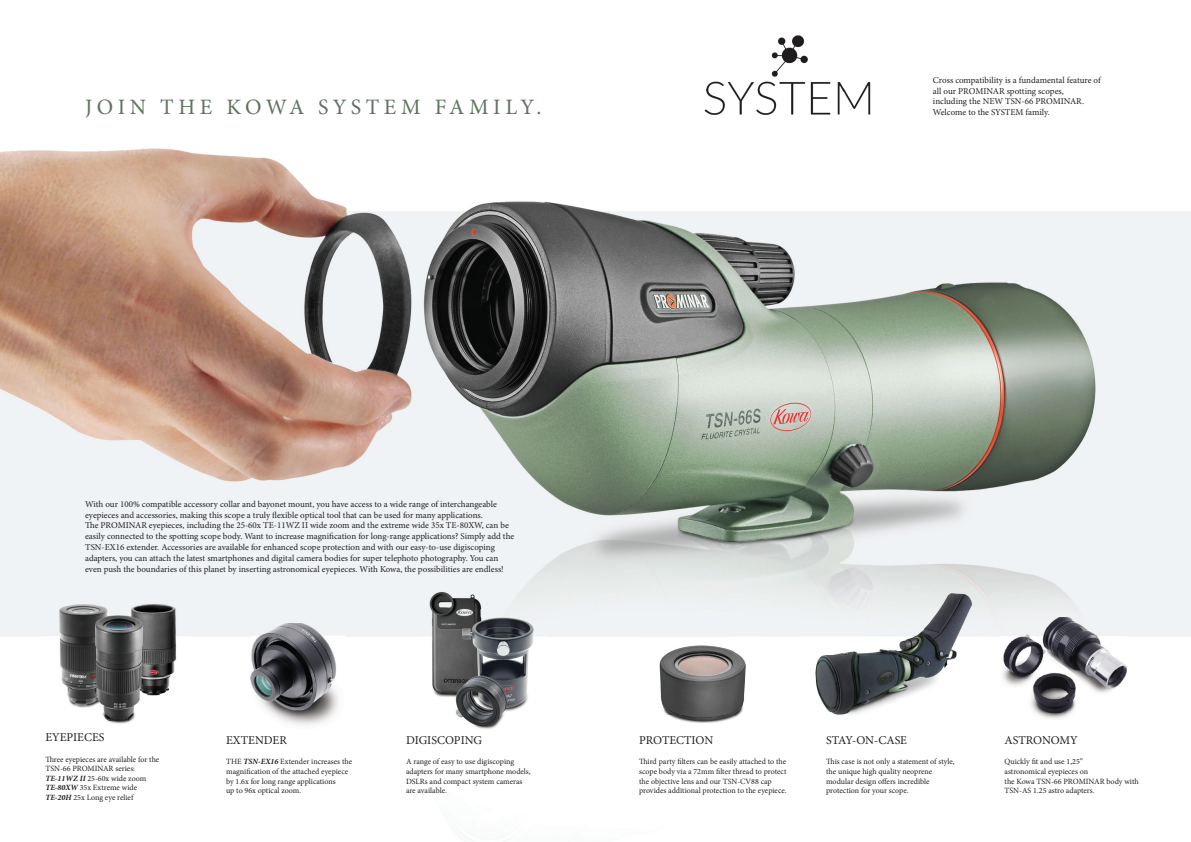
<style>
.page{position:relative;width:1191px;height:842px;background:#fff}
.page>*{position:absolute;margin:0;border:0;box-sizing:border-box;transform-origin:0 0}
.t1{font:22px "Minion Pro";letter-spacing:.205em;color:#5d745d}
.t2{font:12px "Minion Pro";letter-spacing:-.005em;color:#231f20}
.t3{font:9px/10.8px "Minion Pro";color:#231f20}
.t4{font:8px/9.6px "Minion Pro";color:#231f20}
.s1{font-weight:700;font-style:italic}
</style>
<div class="page">
<img style="left:0;top:148px;width:1191px;height:694px">
<img style="left:251px;top:623px;width:94px;height:107px">
<img style="left:1000px;top:618px;width:127px;height:102px">
<img style="left:41px;top:586px;width:151px;height:150px">
<img style="left:418px;top:577px;width:129px;height:154px">
<img style="left:704px;top:35px;width:167px;height:80px">
<img style="left:800px;top:586px;width:186px;height:140px">
<img style="left:639px;top:620px;width:127px;height:128px">
<h1 class="t1" style="left:85px;top:93px;width:458px">JOIN THE KOWA SYSTEM FAMILY.</h1>
<p class="t3" style="left:933px;top:75px;width:169px">Cross compatibility is a fundamental feature of all our PROMINAR spotting scopes,<br>including the NEW TSN-66 PROMINAR.<br>Welcome to the SYSTEM family.</p>
<p class="t3" style="left:85px;top:499px;width:431px">With our 100% compatible accessory collar and bayonet mount, you have access to a wide range of interchangeable eyepieces and accessories, making this scope a truly flexible optical tool that can be used for many applications.<br>The PROMINAR eyepieces, including the 25-60x TE-11WZ II wide zoom and the extreme wide 35x TE-80XW, can be easily connected to the spotting scope body. Want to increase magnification for long-range applications? Simply add the TSN-EX16 extender. Accessories are available for enhanced scope protection and with our easy-to-use digiscoping adapters, you can attach the latest smartphones and digital camera bodies for super telephoto photography. You can even push the boundaries of this planet by inserting astronomical eyepieces. With Kowa, the possibilities are endless!</p>
<h2 class="t2" style="left:45px;top:729px;width:61px">EYEPIECES</h2>
<p class="t4" style="left:45px;top:754px;width:115px">Three eyepieces are available for the<br>TSN-66 PROMINAR series:<br><span class="s1">TE-11WZ II</span> 25-60x wide zoom<br><span class="s1">TE-80XW</span> 35x Extreme wide<br><span class="s1">TE-20H</span> 25x Long eye relief</p>
<h2 class="t2" style="left:226px;top:732px;width:62px">EXTENDER</h2>
<p class="t4" style="left:226px;top:757px;width:128px">THE <span class="s1">TSN-EX16</span> Extender increases the magnification of the attached eyepiece by 1.6x for long range applications<br>up to 96x optical zoom.</p>
<h2 class="t2" style="left:406px;top:732px;width:78px">DIGISCOPING</h2>
<p class="t4" style="left:406px;top:757px;width:126px">A range of easy to use digiscoping adapters for many smartphone models,<br>DSLRs and compact system cameras are available.</p>
<h2 class="t2" style="left:639px;top:732px;width:76px">PROTECTION</h2>
<p class="t4" style="left:639px;top:757px;width:149px">Third party filters can be easily attached to the scope body via a 72mm filter thread to protect the objective lens and our TSN-CV88 cap provides additional protection to the eyepiece.</p>
<h2 class="t2" style="left:826px;top:732px;width:82px">STAY-ON-CASE</h2>
<p class="t4" style="left:826px;top:757px;width:130px">This case is not only a statement of style, the unique high quality neoprene modular design offers incredible protection for your scope.</p>
<h2 class="t2" style="left:1004px;top:732px;width:75px">ASTRONOMY</h2>
<p class="t4" style="left:1004px;top:757px;width:136px">Quickly fit and use 1,25”<br>astronomical eyepieces on<br>the Kowa TSN-66 PROMINAR body with<br>TSN-AS 1.25 astro adapters.</p>
</div>
